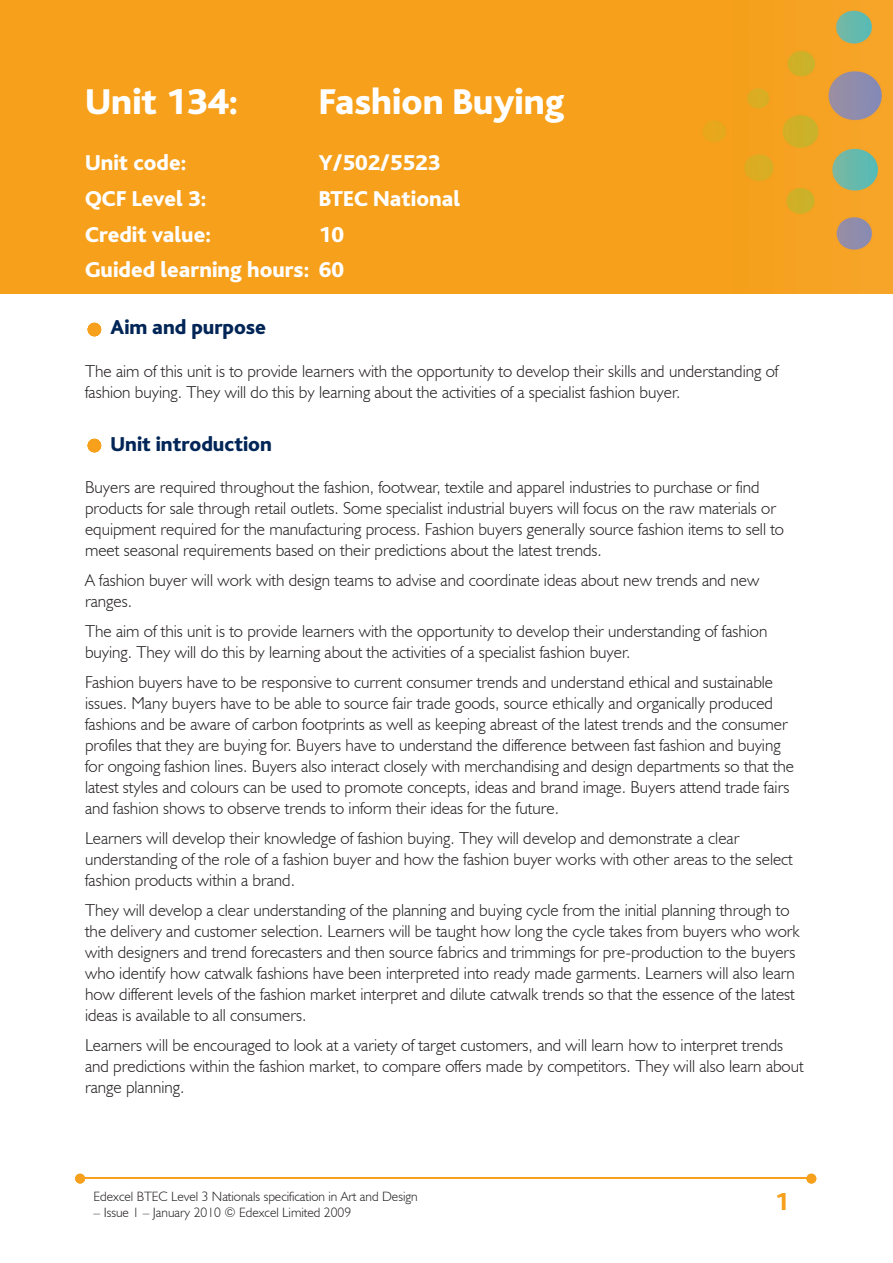
<style>
.page{position:relative;width:893px;height:1263px;background:#fff}
.page>*{position:absolute;margin:0;border:0;box-sizing:border-box;transform-origin:0 0}
.t1{font:800 37.5px "Bliss";color:#fff}
.t2{font:700 25.5px "Bliss";color:#f6a01b}
.t3{font:800 22.5px/35.7px "Bliss";color:#fff;text-align:right}
.t4{font:800 21px "Bliss";color:#002556}
.t5{font:300 17.25px/21px "Humanist 521 BT";color:#231f20}
.t6{font:300 13.5px "Humanist 521 BT";color:#231f20}
</style>
<div class="page">
<img style="left:0;top:0;width:893px;height:293px">
<hr style="left:84px;top:1178px;width:727px;height:1px;background:#f6a01b">
<svg style="left:806px;top:1174px;width:10px;height:9px"></svg>
<svg style="left:75px;top:1174px;width:10px;height:9px"></svg>
<svg style="left:88px;top:323px;width:13px;height:13px"></svg>
<svg style="left:88px;top:439px;width:13px;height:13px"></svg>
<h1 class="t1" style="left:85px;top:82px;width:155px">Unit 134:</h1>
<h1 class="t1" style="left:319px;top:82px;width:247px">Fashion Buying</h1>
<h3 class="t3" style="left:85px;top:146px;width:103px">Unit code:</h3>
<h3 class="t3" style="left:319px;top:146px;width:123px">Y/502/5523</h3>
<h3 class="t3" style="left:85px;top:181px;width:123px">QCF Level 3:</h3>
<h3 class="t3" style="left:319px;top:181px;width:143px">BTEC National</h3>
<h3 class="t3" style="left:85px;top:217px;width:128px">Credit value:</h3>
<h3 class="t3" style="left:85px;top:217px;width:261px">10<br>Guided learning hours: 60</h3>
<p class="t4" style="left:111px;top:317px;width:157px">Aim and purpose</p>
<p class="t5" style="left:85px;top:360px;width:695px">The aim of this unit is to provide learners with the opportunity to develop their skills and understanding of fashion buying. They will do this by learning about the activities of a specialist fashion buyer.</p>
<p class="t4" style="left:111px;top:433px;width:163px">Unit introduction</p>
<p class="t5" style="left:85px;top:476px;width:700px">Buyers are required throughout the fashion, footwear, textile and apparel industries to purchase or find products for sale through retail outlets. Some specialist industrial buyers will focus on the raw materials or equipment required for the manufacturing process. Fashion buyers generally source fashion items to sell to meet seasonal requirements based on their predictions about the latest trends.</p>
<p class="t5" style="left:85px;top:569px;width:676px">A fashion buyer will work with design teams to advise and coordinate ideas about new trends and new ranges.</p>
<p class="t5" style="left:85px;top:620px;width:684px">The aim of this unit is to provide learners with the opportunity to develop their understanding of fashion buying. They will do this by learning about the activities of a specialist fashion buyer.</p>
<p class="t5" style="left:85px;top:671px;width:711px">Fashion buyers have to be responsive to current consumer trends and understand ethical and sustainable issues. Many buyers have to be able to source fair trade goods, source ethically and organically produced fashions and be aware of carbon footprints as well as keeping abreast of the latest trends and the consumer profiles that they are buying for. Buyers have to understand the difference between fast fashion and buying for ongoing fashion lines. Buyers also interact closely with merchandising and design departments so that the latest styles and colours can be used to promote concepts, ideas and brand image. Buyers attend trade fairs and fashion shows to observe trends to inform their ideas for the future.</p>
<p class="t5" style="left:85px;top:827px;width:709px">Learners will develop their knowledge of fashion buying. They will develop and demonstrate a clear understanding of the role of a fashion buyer and how the fashion buyer works with other areas to the select fashion products within a brand.</p>
<p class="t5" style="left:85px;top:899px;width:716px">They will develop a clear understanding of the planning and buying cycle from the initial planning through to the delivery and customer selection. Learners will be taught how long the cycle takes from buyers who work with designers and trend forecasters and then source fabrics and trimmings for pre-production to the buyers who identify how catwalk fashions have been interpreted into ready made garments. Learners will also learn how different levels of the fashion market interpret and dilute catwalk trends so that the essence of the latest ideas is available to all consumers.</p>
<p class="t5" style="left:85px;top:1034px;width:720px">Learners will be encouraged to look at a variety of target customers, and will learn how to interpret trends and predictions within the fashion market, to compare offers made by competitors. They will also learn about range planning.</p>
<p class="t6" style="left:94px;top:1188px;width:326px">Edexcel BTEC Level 3 Nationals specification in Art and Design</p>
<p class="t6" style="left:94px;top:1204px;width:259px">– Issue 1 – January 2010 © Edexcel Limited 2009</p>
<h2 class="t2" style="left:775px;top:1189px;width:15px">1</h2>
</div>
